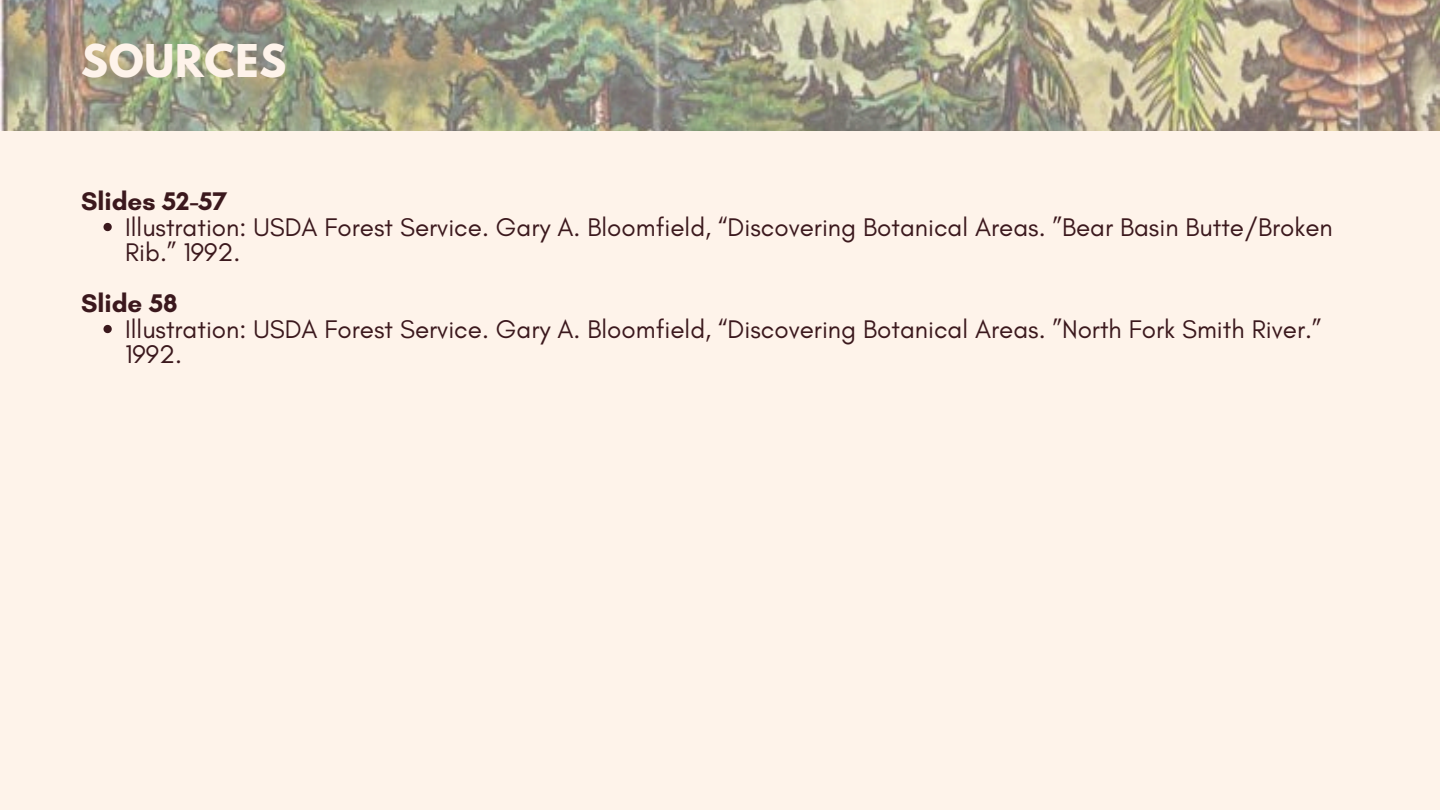
<style>
.page{position:relative;width:1440px;height:810px;background:#fef3ea}
.page>*{position:absolute;margin:0;border:0;box-sizing:border-box;transform-origin:0 0}
.t1{font:700 40px "League Spartan";letter-spacing:.02em;color:#fef3ea}
.t2{font:26px/25.5px "Glacial Indifference";color:#3b181d}
.t3{font:700 26px "Glacial Indifference";color:#3b181d}
</style>
<div class="page">
<svg style="left:104px;top:223px;width:8px;height:8px"></svg>
<svg style="left:104px;top:325px;width:8px;height:8px"></svg>
<img style="left:0;top:0;width:1440px;height:130px">
<h2 class="t1" style="left:81px;top:41px;width:207px">SOURCES</h2>
<p class="t3" style="left:81px;top:185px;width:148px">Slides 52-57</p>
<h1 class="t2" style="left:125px;top:214px;width:1209px">Illustration: USDA Forest Service. Gary A. Bloomfield, “Discovering Botanical Areas. ”Bear Basin Butte/Broken<br>Rib.” 1992.</h1>
<h2 class="t3" style="left:81px;top:287px;width:98px">Slide 58</h2>
<p class="t2" style="left:125px;top:316px;width:1198px">Illustration: USDA Forest Service. Gary A. Bloomfield, “Discovering Botanical Areas. ”North Fork Smith River.”<br>1992.</p>
</div>
